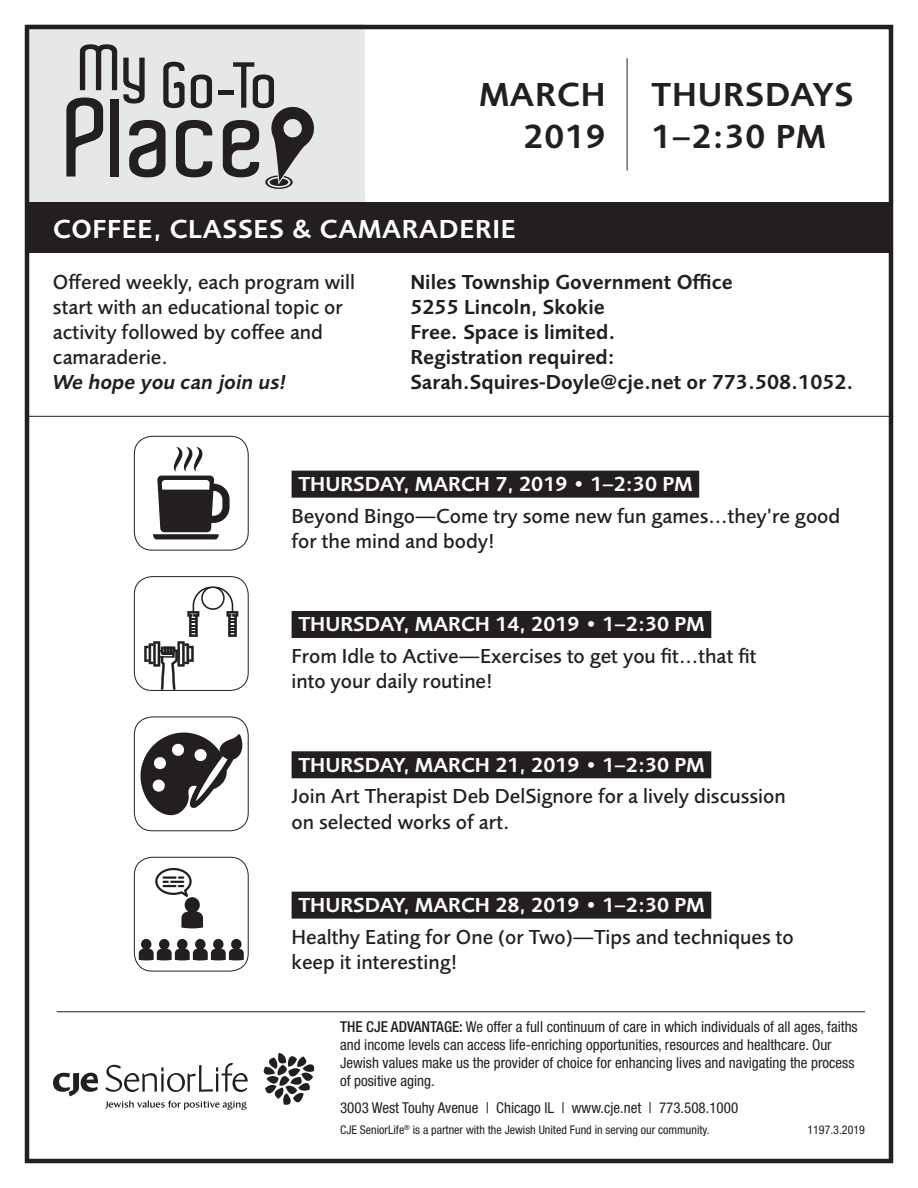
<style>
.page{position:relative;width:918px;height:1188px;background:#fff}
.page>*{position:absolute;margin:0;border:0;box-sizing:border-box;transform-origin:0 0}
.t1{font:600 34.5px "Foundry Sans";letter-spacing:.025em;color:#231f20}
.t2{font:600 27px "Foundry Sans";letter-spacing:.025em;color:#fff}
.Main_Para{font:500 21px/25.2px "Foundry Sans";color:#231f20}
.Main_Para-2{font:600 21px/25.2px "Foundry Sans";color:#231f20}
.Professional_Trainin{font:600 21px "Foundry Sans";color:#fff}
.t3{font:condensed 15px/18px "Helvetica Neue LT Std";color:#231f20}
.t4{font:condensed 12px "Helvetica Neue LT Std";color:#231f20}
.s1{font-weight:600;font-style:italic}
.s2{font-weight:500}
</style>
<div class="page">
<div style="left:26px;top:25px;width:339px;height:177px;background:#e6e7e9"></div>
<svg style="left:263px;top:1053px;width:51px;height:52px"></svg>
<svg style="left:105px;top:1063px;width:143px;height:29px"></svg>
<svg style="left:53px;top:1073px;width:45px;height:23px"></svg>
<svg style="left:105px;top:1100px;width:142px;height:10px"></svg>
<hr style="left:57px;top:1011px;width:808px;height:1px;background:#231f20">
<svg style="left:80px;top:44px;width:37px;height:46px"></svg>
<svg style="left:123px;top:58px;width:22px;height:46px"></svg>
<svg style="left:163px;top:62px;width:22px;height:46px"></svg>
<svg style="left:191px;top:75px;width:21px;height:33px"></svg>
<hr style="left:218px;top:90px;width:16px;height:4px;background:#231f20">
<svg style="left:66px;top:98px;width:37px;height:79px"></svg>
<div style="left:110px;top:99px;width:9px;height:78px;background:#231f20"></div>
<svg style="left:129px;top:120px;width:37px;height:57px"></svg>
<svg style="left:176px;top:120px;width:36px;height:57px"></svg>
<svg style="left:223px;top:62px;width:91px;height:127px"></svg>
<div style="left:26px;top:202px;width:864px;height:51px;background:#231f20"></div>
<div style="left:25px;top:25px;width:868px;height:1138px;border:4px solid #231f20"></div>
<hr style="left:627px;top:58px;width:1px;height:113px;background:#231f20">
<hr style="left:26px;top:416px;width:867px;height:1px;background:#231f20">
<svg style="left:153px;top:447px;width:77px;height:92px"></svg>
<div style="left:134px;top:436px;width:115px;height:115px;border:1px solid #231f20;border-radius:18px"></div>
<svg style="left:144px;top:586px;width:94px;height:104px"></svg>
<div style="left:134px;top:576px;width:115px;height:115px;border:1px solid #231f20;border-radius:18px"></div>
<svg style="left:139px;top:939px;width:105px;height:21px"></svg>
<svg style="left:155px;top:868px;width:48px;height:60px"></svg>
<div style="left:134px;top:857px;width:115px;height:114px;border:1px solid #231f20;border-radius:18px"></div>
<svg style="left:140px;top:733px;width:103px;height:82px"></svg>
<div style="left:134px;top:717px;width:115px;height:114px;border:1px solid #231f20;border-radius:18px"></div>
<div style="left:292px;top:892px;width:419px;height:27px;background:#231f20"></div>
<div style="left:292px;top:751px;width:419px;height:27px;background:#231f20"></div>
<div style="left:292px;top:611px;width:419px;height:27px;background:#231f20"></div>
<div style="left:292px;top:471px;width:407px;height:27px;background:#231f20"></div>
<p class="t1" style="left:479px;top:75px;width:128px">MARCH</p>
<p class="t1" style="left:652px;top:75px;width:203px">THURSDAYS</p>
<p class="t1" style="left:524px;top:116px;width:84px">2019</p>
<p class="t1" style="left:652px;top:116px;width:176px">1–2:30 PM</p>
<p class="t2" style="left:53px;top:213px;width:464px">COFFEE, CLASSES &amp; CAMARADERIE</p>
<p class="Main_Para" style="left:53px;top:269px;width:304px">Offered weekly, each program will start with an educational topic or activity followed by coffee and camaraderie.<br><span class="s1">We hope you can join us!</span></p>
<p class="Main_Para-2" style="left:410px;top:269px;width:324px">Niles Township Government Office</p>
<p class="Main_Para-2" style="left:410px;top:294px;width:196px">5255 Lincoln, Skokie</p>
<p class="Main_Para-2" style="left:410px;top:320px;width:445px">Free. Space is limited.<br>Registration required:<br>Sarah.Squires-Doyle@cje.net or 773.508.1052.</p>
<p class="Professional_Trainin" style="left:298px;top:472px;width:396px">THURSDAY, MARCH 7, 2019 • 1–2:30 PM</p>
<p class="Main_Para" style="left:292px;top:504px;width:550px">Beyond Bingo—Come try some new fun games...they’re good for the mind and body!</p>
<p class="Professional_Trainin" style="left:298px;top:612px;width:408px">THURSDAY, MARCH 14, 2019 • 1–2:30 PM</p>
<p class="Main_Para" style="left:292px;top:644px;width:467px">From Idle to Active—Exercises to get you fit...that fit into your daily routine!</p>
<p class="Professional_Trainin" style="left:298px;top:753px;width:408px">THURSDAY, MARCH 21, 2019 • 1–2:30 PM</p>
<p class="Main_Para" style="left:292px;top:784px;width:496px">Join Art Therapist Deb DelSignore for a lively discussion on selected works of art.</p>
<p class="Professional_Trainin" style="left:298px;top:893px;width:408px">THURSDAY, MARCH 28, 2019 • 1–2:30 PM</p>
<p class="Main_Para" style="left:292px;top:924px;width:504px">Healthy Eating for One (or Two)—Tips and techniques to keep it interesting!</p>
<p class="t3" style="left:340px;top:1018px;width:519px"><span class="s2">THE CJE ADVANTAGE:</span> We offer a full continuum of care in which individuals of all ages, faiths and income levels can access life-enriching opportunities, resources and healthcare. Our Jewish values make us the provider of choice for enhancing lives and navigating the process of positive aging.</p>
<p class="t3" style="left:340px;top:1098px;width:400px">3003 West Touhy Avenue | Chicago IL | www.cje.net | 773.508.1000</p>
<p class="t4" style="left:340px;top:1123px;width:371px">CJE SeniorLife<sup>®</sup> is a partner with the Jewish United Fund in serving our community.</p>
<p class="t4" style="left:807px;top:1123px;width:59px">1197.3.2019</p>
</div>
